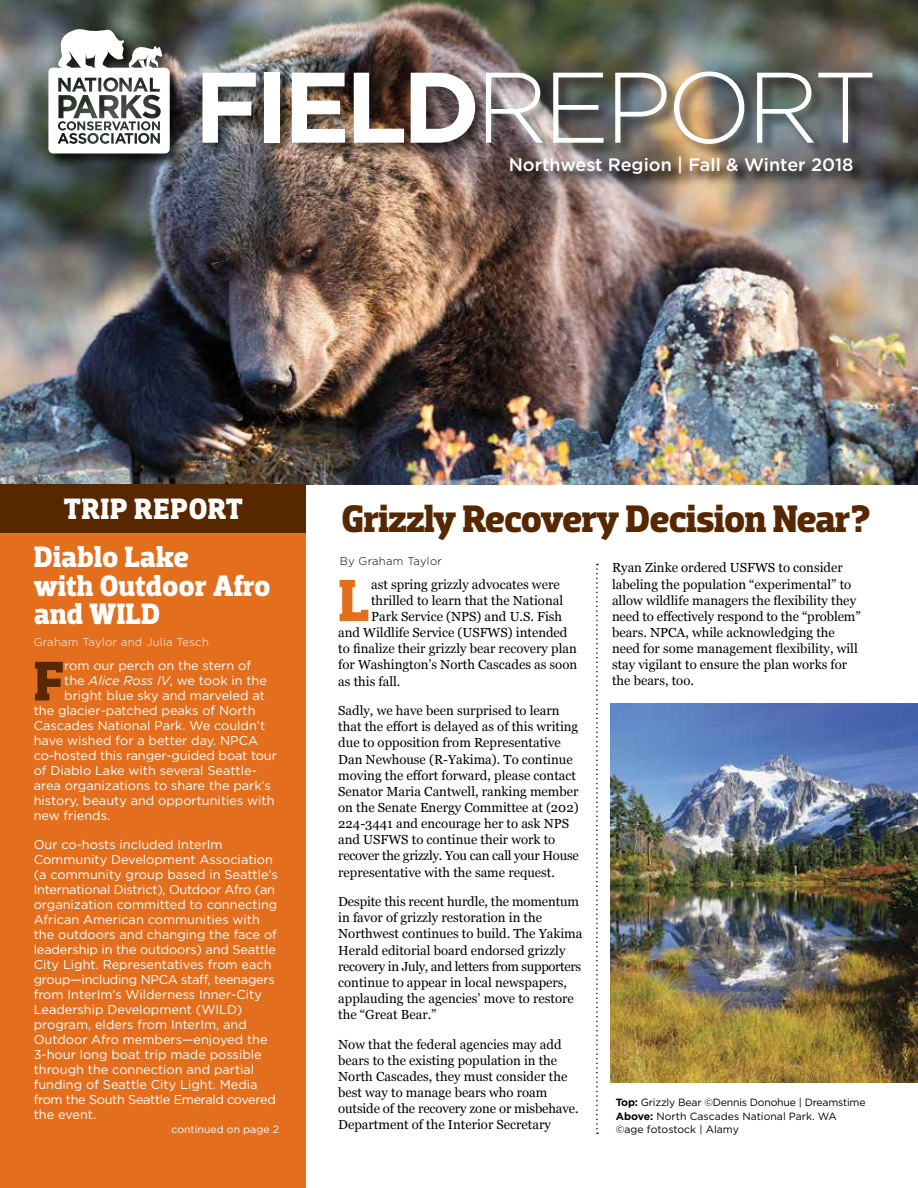
<style>
.page{position:relative;width:918px;height:1188px;background:#fff}
.page>*{position:absolute;margin:0;border:0;box-sizing:border-box;transform-origin:0 0}
.t1{font:300 100.05px "Gotham";letter-spacing:-.05em;color:#fff}
.t2{font:700 60.6px "Dobra Slab";color:#e36f1e}
.t3{font:700 56.85px "Dobra Slab";color:#572700}
.t4{font:700 39px "Dobra Slab";letter-spacing:-.03em;color:#572700}
.t5{font:700 30px/28.5px "Dobra Slab";color:#fff}
.t6{font:500 18px "Gotham";color:#fff}
.t7{font:13.2px/16.2px "Georgia";color:#000}
.t8{font:12.75px/15px "Gotham";color:#fff}
.t9{font:300 11.25px "Gotham";letter-spacing:.025em;color:#fff}
.t10{font:300 11.25px "Gotham";letter-spacing:.025em;color:#000}
.t11{font:10.5px/13.5px "Gotham";letter-spacing:-.015em;color:#000}
.t12{font:10.5px "Gotham";color:#fff}
.s1{font-weight:700}
.s2{font-style:italic}
</style>
<div class="page">
<div style="left:0;top:483px;width:306px;height:705px;background:#e36f1e"></div>
<img style="left:0;top:0;width:918px;height:484px">
<div style="left:47px;top:28px;width:138px;height:140px;background:#000;opacity:.75"></div>
<svg style="left:48px;top:29px;width:122px;height:124px"></svg>
<div style="left:201px;top:70px;width:686px;height:89px;background:#000;opacity:.5"></div>
<img style="left:509px;top:156px;width:359px;height:32px">
<svg style="left:596px;top:564px;width:2px;height:570px"></svg>
<img style="left:611px;top:703px;width:307px;height:379px">
<div style="left:0;top:485px;width:306px;height:48px;background:#572700"></div>
<h1 class="t1" style="left:194px;top:53px;width:685px"><span class="s1">FIELD</span>REPORT</h1>
<h3 class="t6" style="left:509px;top:154px;width:346px">Northwest Region | Fall &amp; Winter 2018</h3>
<h3 class="t5" style="left:64px;top:494px;width:181px">TRIP REPORT</h3>
<h3 class="t5" style="left:34px;top:543px;width:238px">Diablo Lake<br>with Outdoor Afro and WILD</h3>
<p class="t9" style="left:34px;top:636px;width:177px">Graham Taylor and Julia Tesch</p>
<h3 class="t3" style="left:34px;top:648px;width:32px">F</h3>
<p class="t8" style="left:64px;top:658px;width:188px">rom our perch on the stern of</p>
<p class="t8" style="left:64px;top:673px;width:204px">the <span class="s2">Alice Ross IV</span>, we took in the</p>
<p class="t8" style="left:64px;top:688px;width:202px">bright blue sky and marveled at</p>
<p class="t8" style="left:34px;top:703px;width:223px">the glacier-patched peaks of North</p>
<p class="t8" style="left:34px;top:718px;width:233px">Cascades National Park. We couldn’t</p>
<p class="t8" style="left:34px;top:733px;width:226px">have wished for a better day. NPCA</p>
<p class="t8" style="left:34px;top:748px;width:245px">co-hosted this ranger-guided boat tour</p>
<p class="t8" style="left:34px;top:763px;width:225px">of Diablo Lake with several Seattle-</p>
<p class="t8" style="left:34px;top:778px;width:239px">area organizations to share the park’s</p>
<p class="t8" style="left:34px;top:793px;width:242px">history, beauty and opportunities with</p>
<p class="t8" style="left:34px;top:808px;width:78px">new friends.</p>
<p class="t8" style="left:34px;top:837px;width:246px">Our co-hosts included InterIm Community Development Association (a community group based in Seattle’s International District), Outdoor Afro (an organization committed to connecting African American communities with the outdoors and changing the face of leadership in the outdoors) and Seattle City Light. Representatives from each group—including NPCA staff, teenagers from InterIm’s Wilderness Inner-City Leadership Development (WILD) program, elders from InterIm, and Outdoor Afro members—enjoyed the 3-hour long boat trip made possible through the connection and partial funding of Seattle City Light. Media from the South Seattle Emerald covered the event.</p>
<p class="t12" style="left:172px;top:1124px;width:109px">continued on page 2</p>
<h3 class="t4" style="left:341px;top:496px;width:531px">Grizzly Recovery Decision Near?</h3>
<p class="t10" style="left:340px;top:554px;width:104px">By Graham Taylor</p>
<h2 class="t2" style="left:338px;top:565px;width:33px">L</h2>
<p class="t7" style="left:371px;top:576px;width:190px">ast spring grizzly advocates were</p>
<p class="t7" style="left:371px;top:592px;width:194px">thrilled to learn that the National</p>
<p class="t7" style="left:371px;top:608px;width:193px">Park Service (NPS) and U.S. Fish</p>
<p class="t7" style="left:338px;top:624px;width:231px">and Wildlife Service (USFWS) intended</p>
<p class="t7" style="left:338px;top:640px;width:240px">to finalize their grizzly bear recovery plan</p>
<p class="t7" style="left:338px;top:656px;width:240px">for Washington’s North Cascades as soon</p>
<p class="t7" style="left:338px;top:672px;width:64px">as this fall.</p>
<p class="t7" style="left:338px;top:702px;width:242px">Sadly, we have been surprised to learn that the effort is delayed as of this writing due to opposition from Representative Dan Newhouse (R-Yakima). To continue moving the effort forward, please contact Senator Maria Cantwell, ranking member on the Senate Energy Committee at (202)<br>224-3441 and encourage her to ask NPS and USFWS to continue their work to recover the grizzly. You can call your House representative with the same request.</p>
<p class="t7" style="left:338px;top:893px;width:246px">Despite this recent hurdle, the momentum in favor of grizzly restoration in the Northwest continues to build. The Yakima Herald editorial board endorsed grizzly recovery in July, and letters from supporters continue to appear in local newspapers, applauding the agencies’ move to restore the “Great Bear.”</p>
<p class="t7" style="left:338px;top:1035px;width:242px">Now that the federal agencies may add bears to the existing population in the North Cascades, they must consider the best way to manage bears who roam outside of the recovery zone or misbehave.<br>Department of the Interior Secretary</p>
<p class="t7" style="left:612px;top:559px;width:250px">Ryan Zinke ordered USFWS to consider labeling the population “experimental” to allow wildlife managers the flexibility they need to effectively respond to the “problem” bears. NPCA, while acknowledging the need for some management flexibility, will stay vigilant to ensure the plan works for the bears, too.</p>
<p class="t11" style="left:616px;top:1095px;width:251px"><span class="s1">Top:</span> Grizzly Bear ©Dennis Donohue | Dreamstime<br><span class="s1">Above:</span> North Cascades National Park. WA ©age fotostock | Alamy</p>
</div>
